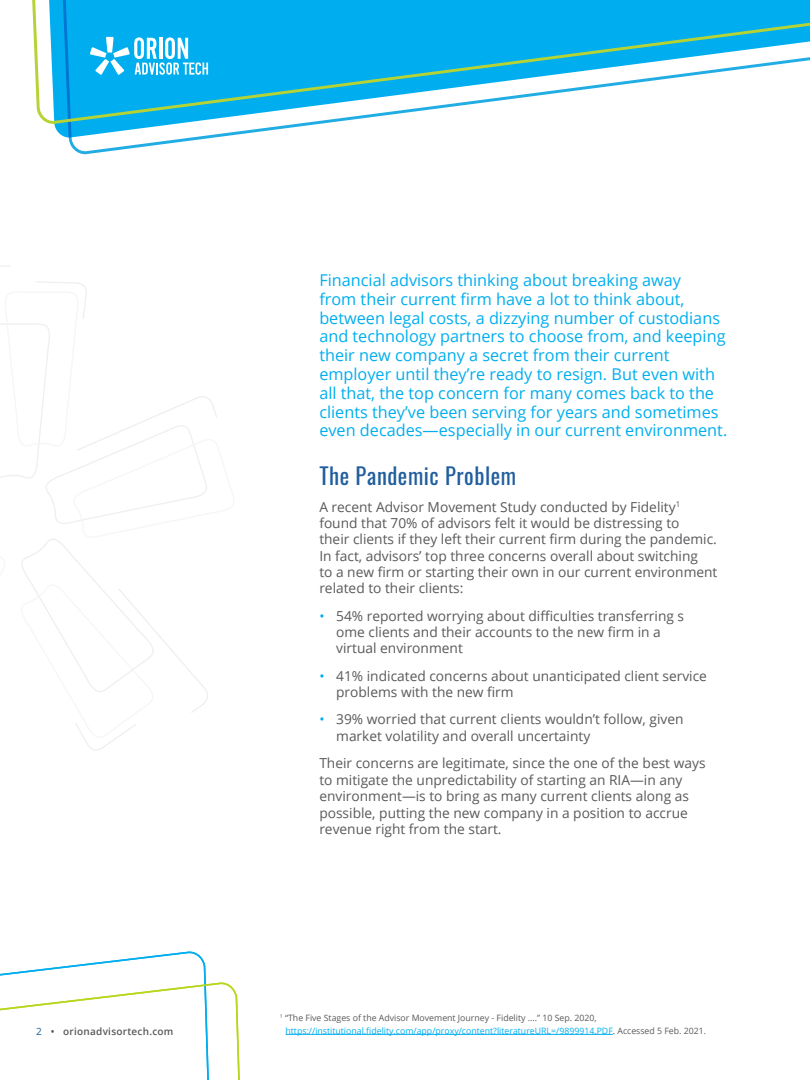
<style>
.page{position:relative;width:810px;height:1080px;background:#fff}
.page>*{position:absolute;margin:0;border:0;box-sizing:border-box;transform-origin:0 0}
.t1{font:22.5px "Oswald";letter-spacing:.025em;color:#215e9e}
.t2{font:16.25px/18.8px "Open Sans";color:#00aeef}
.t3{font:13.75px/16.2px "Open Sans";color:#59595c}
.t4{font:600 10px "Open Sans";letter-spacing:.025em;color:#59595c}
.t5{font:8.75px/12.5px "Open Sans";color:#595a5c}
.s1{font-weight:400;color:#16639c}
.s2{color:#00aeef}
</style>
<div class="page">
<svg style="left:54px;top:125px;width:257px;height:30px"></svg>
<svg style="left:32px;top:0;width:778px;height:125px"></svg>
<svg style="left:90px;top:37px;width:118px;height:38px"></svg>
<svg style="left:0;top:951px;width:240px;height:129px"></svg>
<svg style="left:0;top:266px;width:217px;height:485px"></svg>
<hr style="left:286px;top:1034px;width:327px;height:1px;background:#00aeef">
<p class="t4" style="left:36px;top:1025px;width:139px"><span class="s1">2</span> • orionadvisortech.com</p>
<p class="t2" style="left:319px;top:271px;width:409px">Financial advisors thinking about breaking away<br>from their current firm have a lot to think about, between legal costs, a dizzying number of custodians and technology partners to choose from, and keeping their new company a secret from their current employer until they’re ready to resign. But even with all that, the top concern for many comes back to the clients they’ve been serving for years and sometimes even decades—especially in our current environment.</p>
<h1 class="t1" style="left:319px;top:456px;width:198px">The Pandemic Problem</h1>
<p class="t3" style="left:319px;top:498px;width:400px">A recent Advisor Movement Study conducted by Fidelity<sup>1 </sup>found that 70% of advisors felt it would be distressing to<br>their clients if they left their current firm during the pandemic.<br>In fact, advisors’ top three concerns overall about switching<br>to a new firm or starting their own in our current environment related to their clients:</p>
<p class="t3" style="left:336px;top:607px;width:349px;text-indent:-17px"><span class="s2">•</span> 54% reported worrying about difficulties transferring s ome clients and their accounts to the new firm in a virtual environment</p>
<p class="t3" style="left:336px;top:667px;width:372px;text-indent:-17px"><span class="s2">•</span> 41% indicated concerns about unanticipated client service problems with the new firm</p>
<p class="t3" style="left:336px;top:711px;width:349px;text-indent:-17px"><span class="s2">•</span> 39% worried that current clients wouldn’t follow, given market volatility and overall uncertainty</p>
<p class="t3" style="left:319px;top:755px;width:388px">Their concerns are legitimate, since the one of the best ways to mitigate the unpredictability of starting an RIA—in any environment—is to bring as many current clients along as possible, putting the new company in a position to accrue revenue right from the start.</p>
<p class="t5" style="left:286px;top:1012px;width:422px;text-indent:-6px"><sup>1</sup> “The Five Stages of the Advisor Movement Journey - Fidelity ....” 10 Sep. 2020, <span class="s2">https://institutional.fidelity.com/app/proxy/content?literatureURL=/9899914.PDF</span>. Accessed 5 Feb. 2021.</p>
</div>
